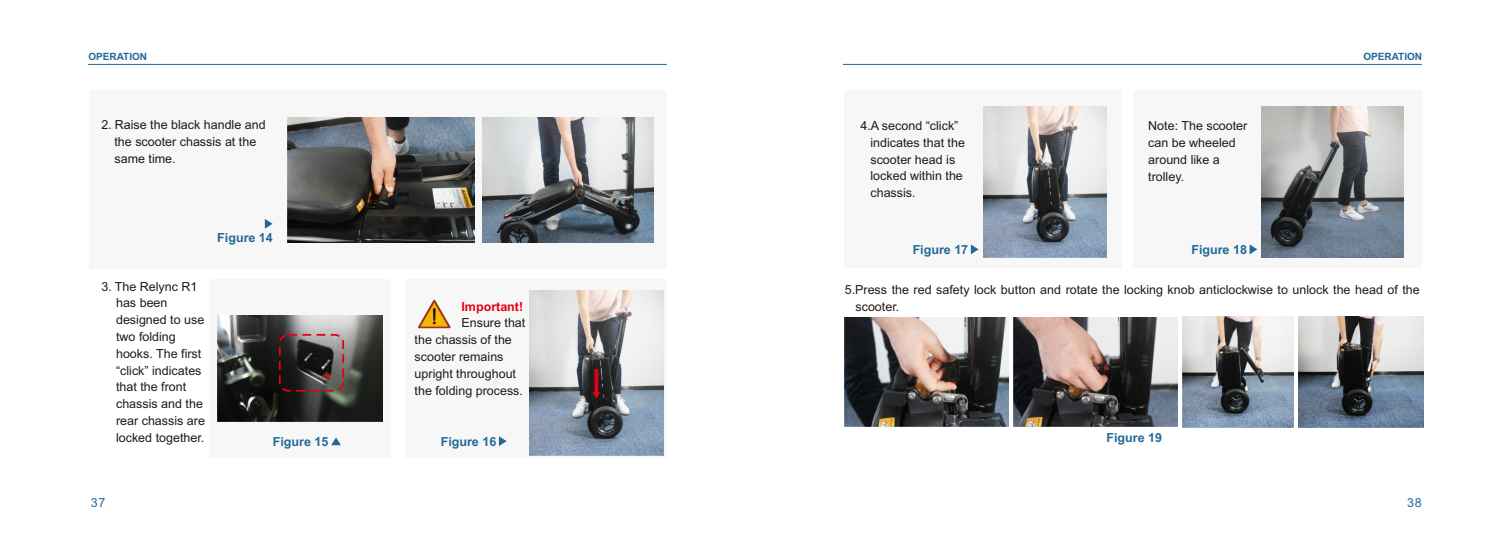
<style>
.page{position:relative;width:1510px;height:546px;background:#fff}
.page>*{position:absolute;margin:0;border:0;box-sizing:border-box;transform-origin:0 0}
.t1{font:12.5px/16.8px "Arial";color:#231916}
.t2{font:700 12.5px "Arial";color:#216997}
.t3{font:700 12.5px "Arial";color:#e60013}
.t4{font:12.5px "Arial";color:#1f699d}
.t5{font:700 10px "Arial";color:#216997}
.s1{font-family:"Sim Sun"}
</style>
<div class="page">
<img style="left:844px;top:317px;width:164px;height:109px">
<img style="left:1013px;top:317px;width:164px;height:109px">
<img style="left:1182px;top:316px;width:111px;height:112px">
<img style="left:1299px;top:316px;width:124px;height:112px">
<hr style="left:843px;top:64px;width:578px;height:1px;background:#216997">
<hr style="left:88px;top:64px;width:578px;height:1px;background:#216997">
<div style="left:89px;top:91px;width:577px;height:178px;background:#f7f7f8"></div>
<img style="left:287px;top:117px;width:188px;height:125px">
<img style="left:482px;top:117px;width:172px;height:125px">
<div style="left:211px;top:279px;width:179px;height:178px;background:#f7f7f8"></div>
<div style="left:1132px;top:91px;width:289px;height:177px;background:#f7f7f8"></div>
<img style="left:1261px;top:106px;width:142px;height:151px">
<svg style="left:265px;top:219px;width:8px;height:10px"></svg>
<img style="left:218px;top:316px;width:165px;height:105px">
<div style="left:279px;top:334px;width:65px;height:57px;border:2px dashed #e60013;border-radius:8px"></div>
<div style="left:405px;top:279px;width:261px;height:178px;background:#f7f7f8"></div>
<img style="left:529px;top:290px;width:135px;height:165px">
<svg style="left:592px;top:369px;width:8px;height:29px"></svg>
<svg style="left:499px;top:436px;width:7px;height:10px"></svg>
<svg style="left:331px;top:437px;width:10px;height:8px"></svg>
<div style="left:844px;top:91px;width:277px;height:177px;background:#f7f7f8"></div>
<img style="left:984px;top:106px;width:122px;height:151px">
<svg style="left:971px;top:244px;width:7px;height:10px"></svg>
<svg style="left:1249px;top:244px;width:8px;height:10px"></svg>
<svg style="left:418px;top:299px;width:33px;height:29px"></svg>
<p class="t5" style="left:88px;top:52px;width:60px">OPERATION</p>
<p class="t5" style="left:1363px;top:52px;width:60px">OPERATION</p>
<p class="t1" style="left:114px;top:118px;width:153px;text-indent:-13px">2<span class="s1">.</span>Raise the black handle and the scooter chassis at the same time.</p>
<p class="t2" style="left:217px;top:233px;width:57px">Figure 14</p>
<p class="t1" style="left:870px;top:118px;width:96px;text-indent:-10px">4.A second “click” indicates that the scooter head is locked within the chassis.</p>
<p class="t1" style="left:1148px;top:119px;width:101px">Note: The scooter can be wheeled around like a trolley.</p>
<p class="t2" style="left:912px;top:245px;width:57px">Figure 17</p>
<p class="t2" style="left:1191px;top:245px;width:57px">Figure 18</p>
<p class="t1" style="left:116px;top:279px;width:90px;text-indent:-14px">3<span class="s1">.</span>The Relync R1 has been designed to use two folding hooks. The first “click” indicates that the front chassis and the rear chassis are locked together.</p>
<p class="t1" style="left:855px;top:283px;width:566px;text-indent:-11px">5.Press the red safety lock button and rotate the locking knob anticlockwise to unlock the head of the scooter.</p>
<p class="t3" style="left:461px;top:301px;width:63px">Important!</p>
<p class="t1" style="left:414px;top:316px;width:112px;text-indent:47px">Ensure that the chassis of the scooter remains upright throughout the folding process.</p>
<p class="t2" style="left:441px;top:437px;width:57px">Figure 16</p>
<p class="t2" style="left:1106px;top:432px;width:57px">Figure 19</p>
<p class="t2" style="left:273px;top:437px;width:57px">Figure 15</p>
<p class="t4" style="left:91px;top:497px;width:16px">37</p>
<p class="t4" style="left:1407px;top:497px;width:16px">38</p>
</div>
